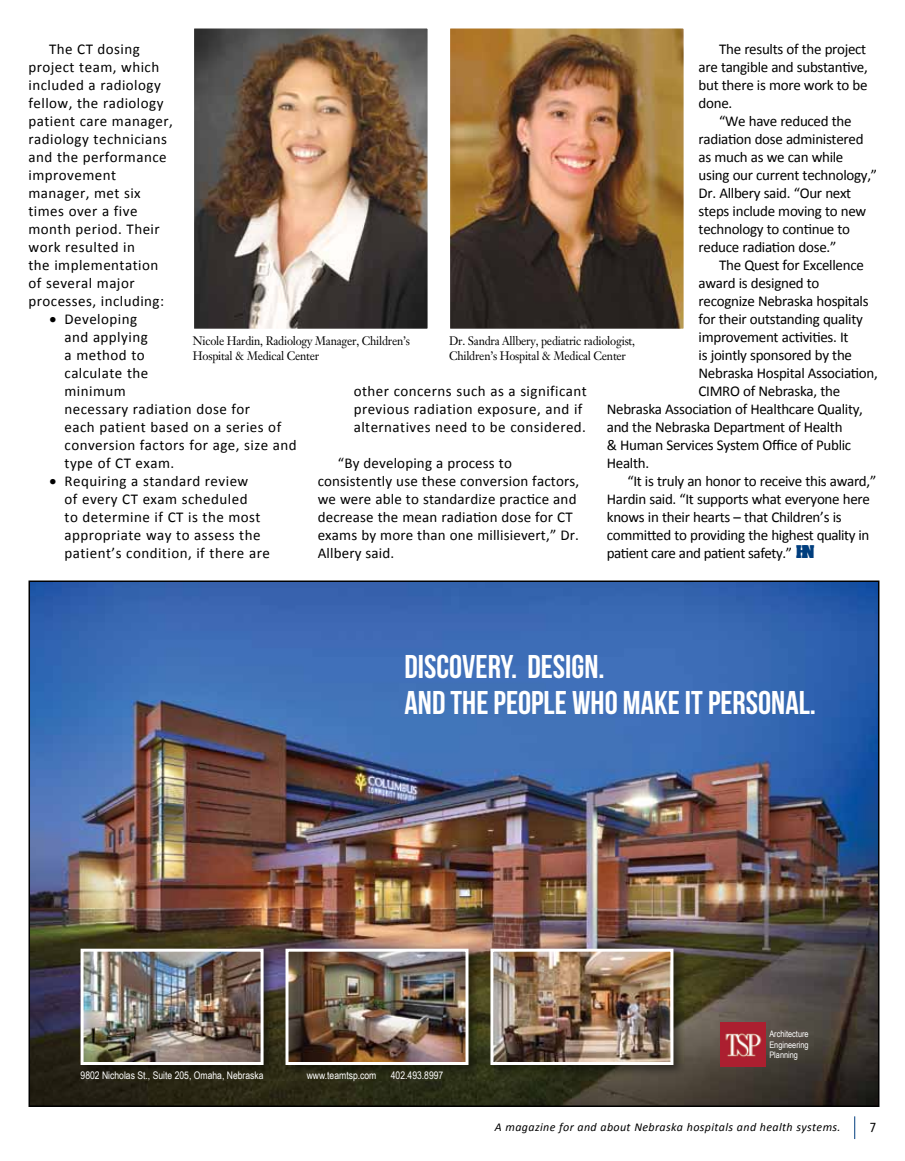
<style>
.page{position:relative;width:905px;height:1161px;background:#fff}
.page>*{position:absolute;margin:0;border:0;box-sizing:border-box;transform-origin:0 0}
.t1{font:32.85px/35.8px "Bebas Neue";color:#fff}
.t2{font:15px/18px "Calibri";letter-spacing:-.02em;color:#000}
.t3{font:15px/18px "Calibri";letter-spacing:.03em;color:#000}
.t4{font:15px/18px "Calibri";letter-spacing:.01em;color:#000}
.t5{font:15px "Calibri";letter-spacing:-.03em;color:#000}
.t6{font:14.25px "Officina Sans";color:#000}
.t7{font:12.15px/14.5px "Janson Text";letter-spacing:-.02em;color:#000;scale:.93 1}
.t8{font:italic 12px "Calibri";letter-spacing:.03em;color:#000}
.t9{font:10.5px "Arial Narrow";color:#fff}
.t10{font:9px/10.5px "Arial Narrow";color:#fff;text-align:justify}
.s1{font-family:"Aachen";font-weight:700;color:#003e7e}
</style>
<div class="page">
<svg style="left:854px;top:1116px;width:1px;height:23px"></svg>
<img style="left:195px;top:30px;width:231px;height:297px">
<div style="left:192px;top:27px;width:237px;height:303px;border:2px solid #fff"></div>
<img style="left:451px;top:30px;width:231px;height:297px">
<div style="left:448px;top:27px;width:237px;height:303px;border:2px solid #fff"></div>
<img style="left:31px;top:583px;width:845px;height:521px">
<div style="left:487px;top:946px;width:198px;height:132px;background:#000;opacity:.45"></div>
<img style="left:494px;top:953px;width:175px;height:108px">
<div style="left:490px;top:949px;width:183px;height:116px;border:3px solid #fff"></div>
<img style="left:721px;top:1022px;width:44px;height:44px">
<div style="left:282px;top:946px;width:199px;height:132px;background:#000;opacity:.45"></div>
<img style="left:289px;top:953px;width:175px;height:108px">
<div style="left:285px;top:949px;width:183px;height:116px;border:3px solid #fff"></div>
<div style="left:77px;top:946px;width:199px;height:132px;background:#000;opacity:.45"></div>
<img style="left:85px;top:953px;width:174px;height:108px">
<div style="left:81px;top:949px;width:182px;height:116px;border:3px solid #fff"></div>
<p class="t4" style="left:698px;top:40px;width:171px;text-align:justify;text-indent:21px">The results of the project are tangible and substantive, but there is more work to be done.</p>
<p class="t2" style="left:698px;top:112px;width:180px;text-indent:21px">“We have reduced the radiation dose administered as much as we can while using our current technology,”<br>Dr. Allbery said. “Our next steps include moving to new technology to continue to reduce radiation dose.”</p>
<p class="t2" style="left:719px;top:256px;width:146px">The Quest for Excellence</p>
<p class="t2" style="left:698px;top:274px;width:122px">award is designed to</p>
<p class="t2" style="left:698px;top:292px;width:171px">recognize Nebraska hospitals</p>
<p class="t2" style="left:698px;top:310px;width:166px">for their outstanding quality</p>
<p class="t2" style="left:698px;top:328px;width:151px">improvement activities. It</p>
<p class="t2" style="left:698px;top:346px;width:155px">is jointly sponsored by the</p>
<p class="t2" style="left:698px;top:364px;width:181px">Nebraska Hospital Association,</p>
<p class="t2" style="left:698px;top:382px;width:143px">CIMRO of Nebraska, the</p>
<p class="t2" style="left:606px;top:400px;width:258px">Nebraska Association of Healthcare Quality,</p>
<p class="t2" style="left:606px;top:418px;width:237px">and the Nebraska Department of Health</p>
<p class="t2" style="left:606px;top:436px;width:246px">&amp; Human Services System Office of Public</p>
<p class="t4" style="left:606px;top:454px;width:44px">Health.</p>
<p class="t2" style="left:627px;top:472px;width:250px">“It is truly an honor to receive this award,”</p>
<p class="t2" style="left:606px;top:490px;width:265px">Hardin said. “It supports what everyone here</p>
<p class="t2" style="left:606px;top:508px;width:236px">knows in their hearts – that Children’s is</p>
<p class="t2" style="left:606px;top:526px;width:264px">committed to providing the highest quality in</p>
<p class="t5" style="left:606px;top:544px;width:209px">patient care and patient safety.” <span class="s1">HN</span></p>
<p class="t3" style="left:28px;top:40px;width:146px;text-indent:21px">The CT dosing project team, which included a radiology fellow, the radiology patient care manager, radiology technicians and the performance improvement manager, met six times over a five month period. Their work resulted in<br>the implementation of several major processes, including:</p>
<p class="t3" style="left:64px;top:310px;width:234px;text-indent:-15px">• Developing<br>and applying<br>a method to<br>calculate the<br>minimum<br>necessary radiation dose for<br>each patient based on a series of conversion factors for age, size and type of CT exam.</p>
<p class="t3" style="left:64px;top:472px;width:207px;text-indent:-15px">• Requiring a standard review<br>of every CT exam scheduled<br>to determine if CT is the most appropriate way to assess the patient’s condition, if there are</p>
<p class="t7" style="left:193px;top:334px;width:235px">Nicole Hardin, Radiology Manager, Children’s<br>Hospital &amp; Medical Center</p>
<p class="t7" style="left:449px;top:334px;width:201px">Dr. Sandra Allbery, pediatric radiologist,<br>Children’s Hospital &amp; Medical Center</p>
<p class="t3" style="left:354px;top:382px;width:235px">other concerns such as a significant previous radiation exposure, and if alternatives need to be considered.</p>
<p class="t4" style="left:318px;top:454px;width:263px;text-indent:20px">“By developing a process to consistently use these conversion factors, we were able to standardize practice and decrease the mean radiation dose for CT exams by more than one millisievert,” Dr.<br>Allbery said.</p>
<h1 class="t1" style="left:404px;top:649px;width:413px">DISCOVERY. DESIGN.<br>AND THE PEOPLE WHO MAKE IT PERSONAL.</h1>
<p class="t9" style="left:81px;top:1067px;width:184px">9802 Nicholas St., Suite 205, Omaha, Nebraska</p>
<p class="t9" style="left:307px;top:1067px;width:71px">www.teamtsp.com</p>
<p class="t9" style="left:391px;top:1067px;width:54px">402.493.8997</p>
<p class="t10" style="left:769px;top:1028px;width:41px">Architecture Engineering Planning</p>
<p class="t8" style="left:495px;top:1119px;width:347px">A magazine for and about Nebraska hospitals and health systems.</p>
<p class="t6" style="left:869px;top:1119px;width:9px">7</p>
</div>
